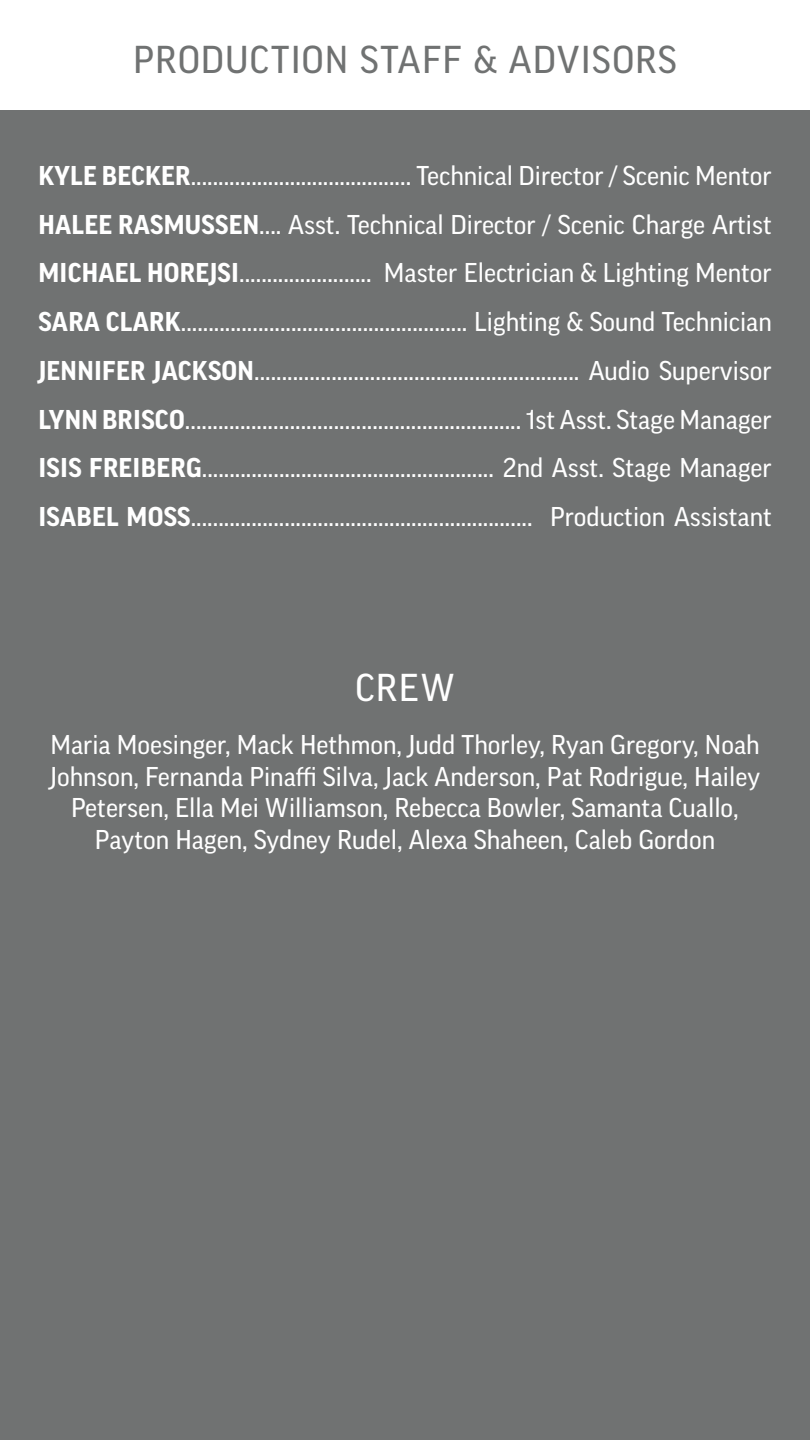
<style>
.page{position:relative;width:810px;height:1440px;background:#fff}
.page>*{position:absolute;margin:0;border:0;box-sizing:border-box;transform-origin:0 0}
.t1{font:37.5px "Good OT News";letter-spacing:.025em;color:#707272}
.t2{font:37.5px "Good OT News";color:#fff}
.t3{font:26.25px/48.8px "Good OT News";color:#fff;text-align:justify}
.s1{font-family:"Good OT";font-weight:700}
</style>
<div class="page">
<div style="left:0;top:110px;width:810px;height:1330px;background:#707272"></div>
<h1 class="t1" style="left:133px;top:39px;width:545px">PRODUCTION STAFF &amp; ADVISORS</h1>
<p class="t3" style="left:38px;top:151px;width:735px"><span class="s1">KYLE BECKER</span>........................................ Technical Director / Scenic Mentor <span class="s1">HALEE RASMUSSEN</span>.... Asst. Technical Director / Scenic Charge Artist <span class="s1">MICHAEL HOREJSI</span>........................ Master Electrician &amp; Lighting Mentor <span class="s1">SARA CLARK</span>.................................................... Lighting &amp; Sound Technician <span class="s1">JENNIFER JACKSON</span>........................................................... Audio Supervisor <span class="s1">LYNN BRISCO</span>............................................................. 1st Asst. Stage Manager <span class="s1">ISIS FREIBERG</span>..................................................... 2nd Asst. Stage Manager <span class="s1">ISABEL MOSS</span>.............................................................. Production Assistant</p>
<h1 class="t2" style="left:355px;top:667px;width:101px">CREW</h1>
<p class="t3" style="left:50px;top:729px;width:712px;line-height:31.5px;text-align:center">Maria Moesinger, Mack Hethmon, Judd Thorley, Ryan Gregory, Noah Johnson, Fernanda Pinaffi Silva, Jack Anderson, Pat Rodrigue, Hailey Petersen, Ella Mei Williamson, Rebecca Bowler, Samanta Cuallo, Payton Hagen, Sydney Rudel, Alexa Shaheen, Caleb Gordon</p>
</div>
